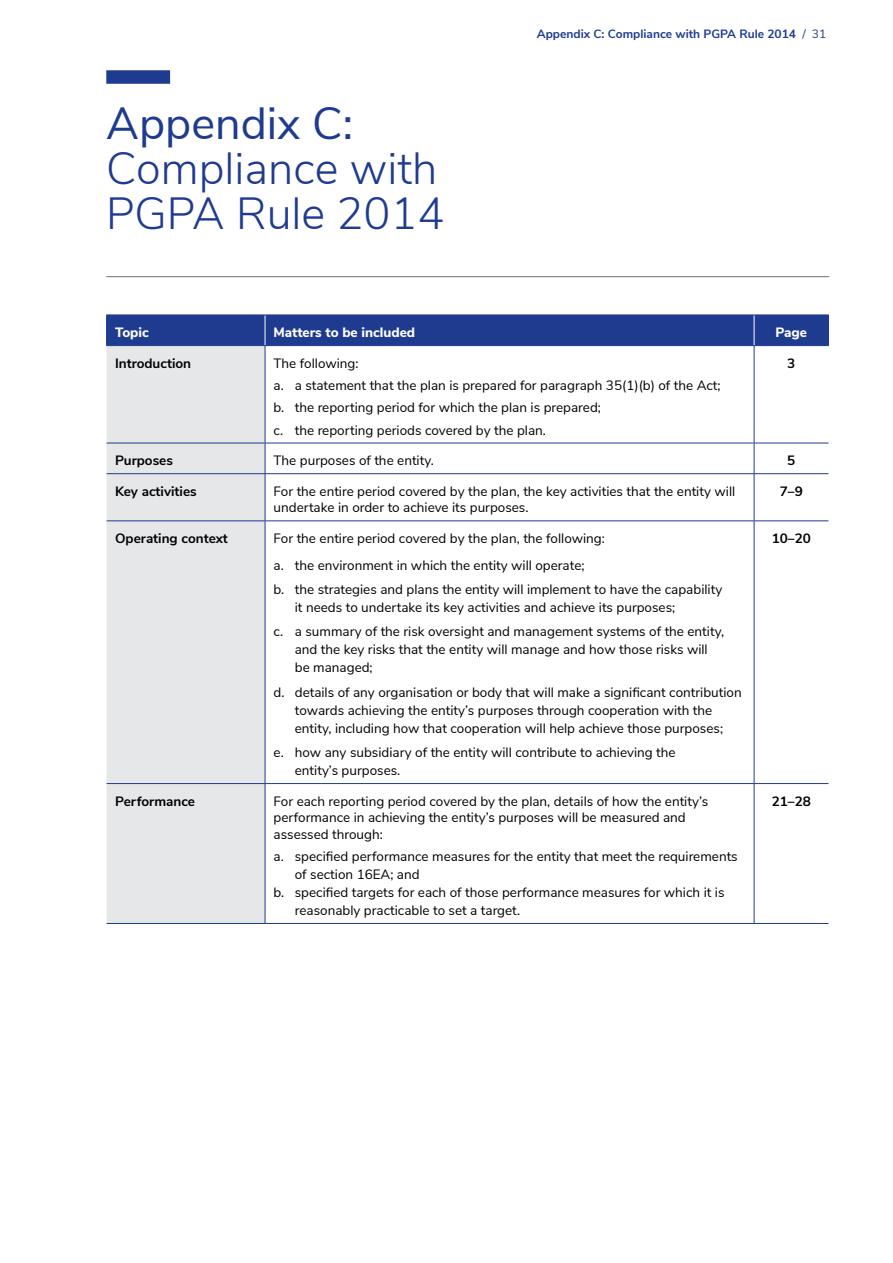
<style>
.page{position:relative;width:893px;height:1263px;background:#fff}
.page>*{position:absolute;margin:0;border:0;box-sizing:border-box;transform-origin:0 0}
.t1{font:300 45px/45px "Nunito Sans";color:#1f3b90}
.t2{font:45px "Nunito Sans";color:#1f3b90}
.t3{font:13.5px/18px "Nunito Sans";color:#000}
.t4{font:700 13.5px "Nunito Sans";color:#000}
.t5{font:800 13.5px "Nunito Sans";color:#fff}
.t6{font:700 12px "Nunito Sans";color:#1f3b90}
.s1{font-weight:400}
</style>
<div class="page">
<div style="left:106px;top:70px;width:64px;height:14px;background:#1f3b90"></div>
<div style="left:107px;top:316px;width:721px;height:29px;background:#1f3b90"></div>
<div style="left:107px;top:346px;width:158px;height:577px;background:#e6e7e8"></div>
<hr style="left:265px;top:315px;width:1px;height:30px;background:#fff">
<hr style="left:754px;top:315px;width:1px;height:30px;background:#fff">
<hr style="left:106px;top:315px;width:1px;height:30px;background:#1f3b90">
<hr style="left:106px;top:315px;width:159px;height:1px;background:#1f3b90">
<hr style="left:106px;top:345px;width:159px;height:1px;background:#1f3b90">
<hr style="left:265px;top:315px;width:489px;height:1px;background:#1f3b90">
<hr style="left:265px;top:345px;width:489px;height:1px;background:#1f3b90">
<hr style="left:754px;top:315px;width:75px;height:1px;background:#1f3b90">
<hr style="left:828px;top:315px;width:1px;height:30px;background:#1f3b90">
<hr style="left:754px;top:345px;width:75px;height:1px;background:#1f3b90">
<hr style="left:265px;top:346px;width:1px;height:97px;background:#1f3b90">
<hr style="left:754px;top:346px;width:1px;height:97px;background:#1f3b90">
<hr style="left:107px;top:443px;width:158px;height:1px;background:#1f3b90">
<hr style="left:265px;top:443px;width:1px;height:30px;background:#1f3b90">
<hr style="left:265px;top:443px;width:489px;height:1px;background:#1f3b90">
<hr style="left:754px;top:443px;width:1px;height:30px;background:#1f3b90">
<hr style="left:754px;top:443px;width:74px;height:1px;background:#1f3b90">
<hr style="left:107px;top:473px;width:158px;height:1px;background:#1f3b90">
<hr style="left:265px;top:474px;width:1px;height:47px;background:#1f3b90">
<hr style="left:265px;top:473px;width:489px;height:1px;background:#1f3b90">
<hr style="left:754px;top:474px;width:1px;height:47px;background:#1f3b90">
<hr style="left:754px;top:473px;width:74px;height:1px;background:#1f3b90">
<hr style="left:107px;top:521px;width:158px;height:1px;background:#1f3b90">
<hr style="left:265px;top:521px;width:1px;height:262px;background:#1f3b90">
<hr style="left:265px;top:521px;width:489px;height:1px;background:#1f3b90">
<hr style="left:754px;top:521px;width:1px;height:262px;background:#1f3b90">
<hr style="left:754px;top:521px;width:74px;height:1px;background:#1f3b90">
<hr style="left:107px;top:783px;width:158px;height:1px;background:#1f3b90">
<hr style="left:107px;top:923px;width:158px;height:1px;background:#1f3b90">
<hr style="left:265px;top:784px;width:1px;height:139px;background:#1f3b90">
<hr style="left:265px;top:783px;width:489px;height:1px;background:#1f3b90">
<hr style="left:265px;top:923px;width:489px;height:1px;background:#1f3b90">
<hr style="left:754px;top:784px;width:1px;height:139px;background:#1f3b90">
<hr style="left:754px;top:783px;width:74px;height:1px;background:#1f3b90">
<hr style="left:754px;top:923px;width:74px;height:1px;background:#1f3b90">
<hr style="left:106px;top:276px;width:723px;height:1px;background:#6d6e71">
<h1 class="t2" style="left:106px;top:91px;width:248px">Appendix C:</h1>
<h1 class="t1" style="left:106px;top:143px;width:340px">Compliance with<br>PGPA Rule 2014</h1>
<p class="t6" style="left:537px;top:25px;width:291px">Appendix C: Compliance with PGPA Rule 2014 <span class="s1">/ 31</span></p>
<p class="t5" style="left:115px;top:322px;width:35px">Topic</p>
<p class="t5" style="left:274px;top:322px;width:143px">Matters to be included</p>
<p class="t5" style="left:775px;top:322px;width:33px">Page</p>
<p class="t4" style="left:115px;top:353px;width:78px">Introduction</p>
<p class="t3" style="left:274px;top:351px;width:449px;line-height:22.2px">The following:<br>a. a statement that the plan is prepared for paragraph 35(1)(b) of the Act; b. the reporting period for which the plan is prepared;<br>c. the reporting periods covered by the plan.</p>
<p class="t4" style="left:787px;top:353px;width:10px">3</p>
<p class="t4" style="left:115px;top:451px;width:59px">Purposes</p>
<p class="t3" style="left:274px;top:451px;width:162px">The purposes of the entity.</p>
<p class="t4" style="left:787px;top:451px;width:10px">5</p>
<p class="t4" style="left:115px;top:481px;width:83px">Key activities</p>
<p class="t3" style="left:274px;top:482px;width:463px;line-height:16.5px">For the entire period covered by the plan, the key activities that the entity will undertake in order to achieve its purposes.</p>
<p class="t4" style="left:780px;top:481px;width:24px">7–9</p>
<p class="t4" style="left:115px;top:528px;width:114px">Operating context</p>
<p class="t3" style="left:274px;top:524px;width:333px;line-height:26.5px">For the entire period covered by the plan, the following: a. the environment in which the entity will operate;</p>
<p class="t3" style="left:295px;top:579px;width:429px;text-indent:-21px">b. the strategies and plans the entity will implement to have the capability it needs to undertake its key activities and achieve its purposes;</p>
<p class="t3" style="left:295px;top:622px;width:431px;text-indent:-21px">c. a summary of the risk oversight and management systems of the entity, and the key risks that the entity will manage and how those risks will be managed;</p>
<p class="t3" style="left:274px;top:682px;width:470px;text-align:center">d. details of any organisation or body that will make a significant contribution towards achieving the entity’s purposes through cooperation with the<br>entity, including how that cooperation will help achieve those purposes;</p>
<p class="t3" style="left:295px;top:742px;width:382px;text-indent:-21px">e. how any subsidiary of the entity will contribute to achieving the entity’s purposes.</p>
<p class="t4" style="left:772px;top:528px;width:41px">10–20</p>
<p class="t4" style="left:115px;top:791px;width:82px">Performance</p>
<p class="t3" style="left:274px;top:792px;width:436px;line-height:16.5px">For each reporting period covered by the plan, details of how the entity’s performance in achieving the entity’s purposes will be measured and assessed through:</p>
<p class="t3" style="left:274px;top:846px;width:466px">a. specified performance measures for the entity that meet the requirements</p>
<p class="t3" style="left:295px;top:864px;width:126px">of section 16EA; and</p>
<p class="t3" style="left:274px;top:882px;width:452px">b. specified targets for each of those performance measures for which it is</p>
<p class="t3" style="left:295px;top:900px;width:227px">reasonably practicable to set a target.</p>
<p class="t4" style="left:772px;top:791px;width:41px">21–28</p>
</div>
